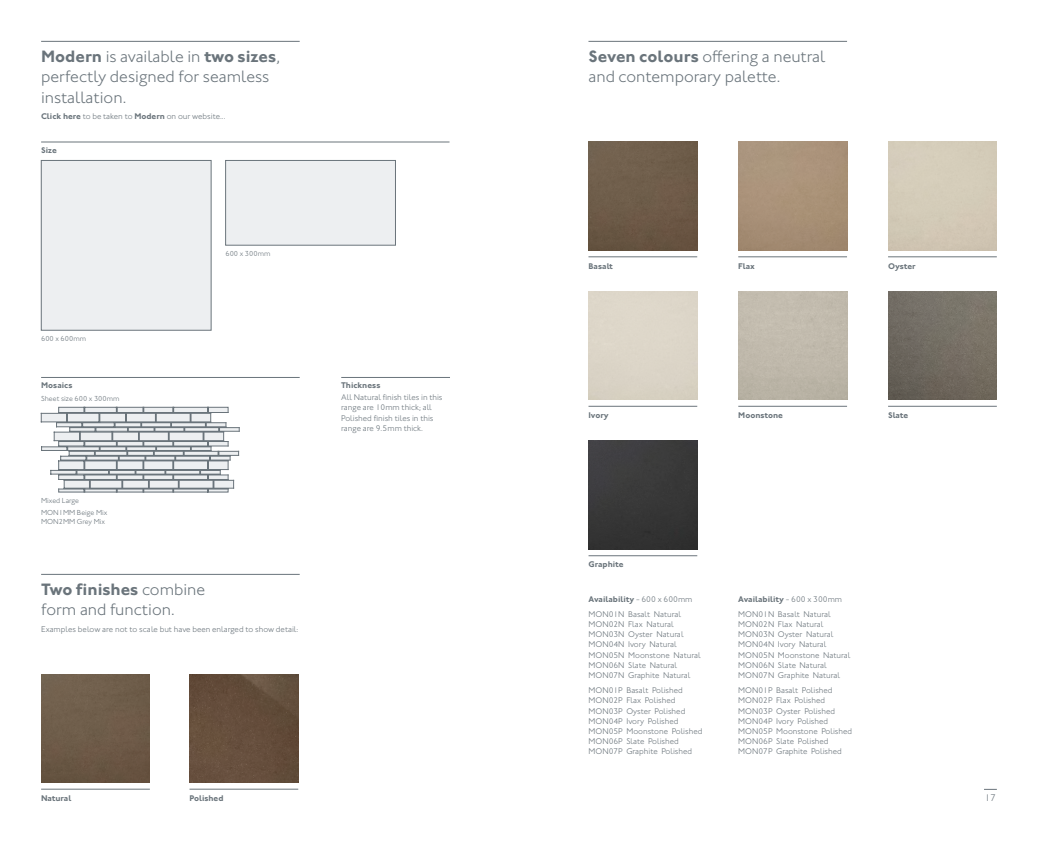
<style>
.page{position:relative;width:1038px;height:842px;background:#fff}
.page>*{position:absolute;margin:0;border:0;box-sizing:border-box;transform-origin:0 0}
.t1{font:300 17px/20.4px "Johnston ITC Std";color:#6a747b}
.t2{font:700 17px "Johnston ITC Std";color:#6a747b}
.t3{font:300 10px "Johnston ITC Std";color:#6a747b}
.t4{font:300 8.5px/10.2px "Johnston ITC Std";color:#6a747b}
.t5{font:700 8.5px "Johnston ITC Std";color:#6a747b}
.t6{font:300 7.5px "Johnston ITC Std";color:#6a747b}
.s1{font-weight:700}
.s2{font-weight:300}
</style>
<div class="page">
<hr style="left:588px;top:257px;width:109px;height:1px;background:#6a747b">
<img style="left:588px;top:142px;width:109px;height:108px">
<hr style="left:588px;top:41px;width:259px;height:1px;background:#6a747b">
<hr style="left:738px;top:257px;width:109px;height:1px;background:#6a747b">
<img style="left:738px;top:142px;width:109px;height:108px">
<hr style="left:888px;top:257px;width:108px;height:1px;background:#6a747b">
<hr style="left:588px;top:406px;width:109px;height:1px;background:#6a747b">
<hr style="left:738px;top:406px;width:109px;height:1px;background:#6a747b">
<hr style="left:888px;top:406px;width:108px;height:1px;background:#6a747b">
<img style="left:888px;top:291px;width:108px;height:109px">
<hr style="left:588px;top:555px;width:109px;height:1px;background:#6a747b">
<img style="left:588px;top:441px;width:109px;height:108px">
<hr style="left:41px;top:41px;width:259px;height:1px;background:#6a747b">
<hr style="left:41px;top:142px;width:408px;height:1px;background:#6a747b">
<div style="left:41px;top:161px;width:170px;height:169px;background:#edeff1"></div>
<div style="left:41px;top:160px;width:170px;height:170px;border:1px solid #6a747b"></div>
<hr style="left:41px;top:789px;width:109px;height:1px;background:#6a747b">
<img style="left:41px;top:674px;width:109px;height:109px">
<hr style="left:41px;top:574px;width:259px;height:1px;background:#6a747b">
<hr style="left:341px;top:377px;width:109px;height:1px;background:#6a747b">
<div style="left:226px;top:160px;width:169px;height:85px;background:#edeff1"></div>
<div style="left:225px;top:160px;width:170px;height:85px;border:1px solid #6a747b"></div>
<hr style="left:41px;top:377px;width:259px;height:1px;background:#6a747b">
<svg style="left:41px;top:407px;width:198px;height:85px;background:#c8cccf"></svg>
<hr style="left:189px;top:789px;width:109px;height:1px;background:#6a747b">
<img style="left:189px;top:674px;width:109px;height:109px">
<svg style="left:984px;top:789px;width:12px;height:1px"></svg>
<p class="t1" style="left:41px;top:46px;width:240px"><span class="s1">Modern</span> is available in <span class="s1">two sizes</span>, perfectly designed for seamless installation.</p>
<p class="t4" style="left:41px;top:111px;width:186px"><span class="s1">Click here</span> to be taken to <span class="s1">Modern</span> on our website...</p>
<p class="t5" style="left:41px;top:145px;width:17px">Size</p>
<p class="t6" style="left:41px;top:334px;width:46px">600 x 600mm</p>
<p class="t5" style="left:41px;top:380px;width:33px">Mosaics</p>
<p class="t6" style="left:41px;top:394px;width:80px">Sheet size 600 x 300mm</p>
<p class="t6" style="left:41px;top:496px;width:39px">Mixed Large</p>
<p class="t6" style="left:41px;top:508px;width:68px">MON1MM Beige Mix</p>
<p class="t6" style="left:41px;top:517px;width:66px">MON2MM Grey Mix</p>
<p class="t6" style="left:225px;top:249px;width:46px">600 x 300mm</p>
<p class="t2" style="left:41px;top:579px;width:166px">Two finishes <span class="s2">combine</span></p>
<p class="t1" style="left:41px;top:599px;width:135px">form and function.</p>
<p class="t4" style="left:41px;top:624px;width:259px">Examples below are not to scale but have been enlarged to show detail:</p>
<p class="t5" style="left:341px;top:380px;width:41px">Thickness</p>
<p class="t4" style="left:341px;top:392px;width:103px">All Natural finish tiles in this range are 10mm thick; all<br>Polished finish tiles in this range are 9.5mm thick.</p>
<p class="t1" style="left:588px;top:46px;width:238px"><span class="s1">Seven colours</span> offering a neutral</p>
<p class="t1" style="left:588px;top:66px;width:193px">and contemporary palette.</p>
<p class="t5" style="left:588px;top:261px;width:26px">Basalt</p>
<p class="t5" style="left:738px;top:261px;width:18px">Flax</p>
<p class="t5" style="left:888px;top:261px;width:29px">Oyster</p>
<p class="t5" style="left:588px;top:410px;width:22px">Ivory</p>
<p class="t5" style="left:738px;top:410px;width:46px">Moonstone</p>
<p class="t5" style="left:888px;top:410px;width:22px">Slate</p>
<p class="t5" style="left:588px;top:559px;width:36px">Graphite</p>
<p class="t5" style="left:588px;top:593px;width:105px">Availability <span class="s2">- 600 x 600mm</span></p>
<p class="t4" style="left:588px;top:609px;width:94px">MON01N Basalt Natural</p>
<p class="t4" style="left:588px;top:619px;width:87px">MON02N Flax Natural</p>
<p class="t4" style="left:588px;top:629px;width:96px">MON03N Oyster Natural</p>
<p class="t4" style="left:588px;top:639px;width:90px">MON04N Ivory Natural</p>
<p class="t4" style="left:588px;top:650px;width:114px">MON05N Moonstone Natural</p>
<p class="t4" style="left:588px;top:660px;width:90px">MON06N Slate Natural</p>
<p class="t4" style="left:588px;top:670px;width:103px">MON07N Graphite Natural</p>
<p class="t4" style="left:588px;top:685px;width:96px">MON01P Basalt Polished</p>
<p class="t4" style="left:588px;top:695px;width:88px">MON02P Flax Polished</p>
<p class="t4" style="left:588px;top:706px;width:98px">MON03P Oyster Polished</p>
<p class="t4" style="left:588px;top:716px;width:91px">MON04P Ivory Polished</p>
<p class="t4" style="left:588px;top:726px;width:115px">MON05P Moonstone Polished</p>
<p class="t4" style="left:588px;top:736px;width:92px">MON06P Slate Polished</p>
<p class="t4" style="left:588px;top:746px;width:105px">MON07P Graphite Polished</p>
<p class="t5" style="left:738px;top:593px;width:105px">Availability <span class="s2">- 600 x 300mm</span></p>
<p class="t4" style="left:738px;top:609px;width:94px">MON01N Basalt Natural</p>
<p class="t4" style="left:738px;top:619px;width:87px">MON02N Flax Natural</p>
<p class="t4" style="left:738px;top:629px;width:96px">MON03N Oyster Natural</p>
<p class="t4" style="left:738px;top:639px;width:90px">MON04N Ivory Natural</p>
<p class="t4" style="left:738px;top:650px;width:114px">MON05N Moonstone Natural</p>
<p class="t4" style="left:738px;top:660px;width:90px">MON06N Slate Natural</p>
<p class="t4" style="left:738px;top:670px;width:103px">MON07N Graphite Natural</p>
<p class="t4" style="left:738px;top:685px;width:96px">MON01P Basalt Polished</p>
<p class="t4" style="left:738px;top:695px;width:88px">MON02P Flax Polished</p>
<p class="t4" style="left:738px;top:706px;width:98px">MON03P Oyster Polished</p>
<p class="t4" style="left:738px;top:716px;width:91px">MON04P Ivory Polished</p>
<p class="t4" style="left:738px;top:726px;width:115px">MON05P Moonstone Polished</p>
<p class="t4" style="left:738px;top:736px;width:92px">MON06P Slate Polished</p>
<p class="t4" style="left:738px;top:746px;width:105px">MON07P Graphite Polished</p>
<p class="t5" style="left:41px;top:793px;width:32px">Natural</p>
<p class="t5" style="left:189px;top:793px;width:35px">Polished</p>
<p class="t3" style="left:984px;top:792px;width:13px">17</p>
</div>
